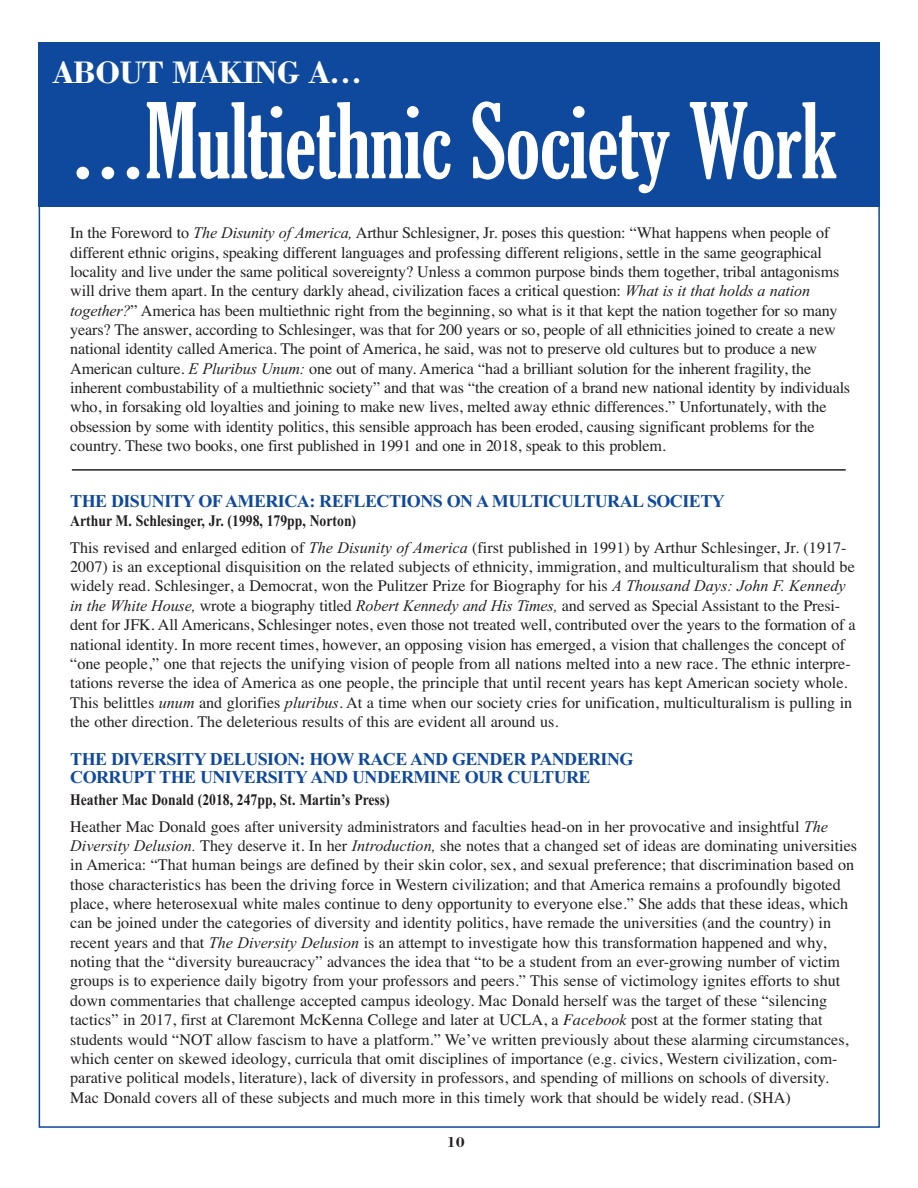
<style>
.page{position:relative;width:918px;height:1188px;background:#fff}
.page>*{position:absolute;margin:0;border:0;box-sizing:border-box;transform-origin:0 0}
.t1{font:extra-condensed 100.5px "Gloucester";letter-spacing:-.005em;color:#fff}
.t2{font:700 33px "Bodoni BT";letter-spacing:-.035em;color:#fff}
.t3{font:700 18px/18.6px "Times New Roman";letter-spacing:-.03em;color:#0f499d}
.t4{font:16.2px/19.4px "Times";color:#231f20}
.t5{font:700 16.2px "Times New Roman";color:#231f20;scale:.85 1}
.t6{font:700 15px "Bodoni BT";color:#231f20}
.s1{font-family:"Times New Roman";font-style:italic}
.s2{font-style:italic}
</style>
<div class="page">
<hr style="left:72px;top:469px;width:774px;height:2px;background:#231f20">
<div style="left:39px;top:42px;width:841px;height:165px;background:#0f499d"></div>
<h2 class="t2" style="left:52px;top:62px;width:311px">ABOUT MAKING A…</h2>
<h1 class="t1" style="left:70px;top:85px;width:768px">…Multiethnic Society Work</h1>
<p class="t4" style="left:70px;top:223px;width:782px">In the Foreword to <span class="s1">The Disunity of America,</span> Arthur Schlesigner, Jr. poses this question: “What happens when people of different ethnic origins, speaking different languages and professing different religions, settle in the same geographical locality and live under the same political sovereignty? Unless a common purpose binds them together, tribal antagonisms will drive them apart. In the century darkly ahead, civilization faces a critical question: <span class="s1">What is it that holds a nation together?</span>” America has been multiethnic right from the beginning, so what is it that kept the nation together for so many years? The answer, according to Schlesinger, was that for 200 years or so, people of all ethnicities joined to create a new national identity called America. The point of America, he said, was not to preserve old cultures but to produce a new American culture. <span class="s1">E Pluribus Unum:</span> one out of many. America “had a brilliant solution for the inherent fragility, the inherent combustability of a multiethnic society” and that was “the creation of a brand new national identity by individuals who, in forsaking old loyalties and joining to make new lives, melted away ethnic differences.” Unfortunately, with the obsession by some with identity politics, this sensible approach has been eroded, causing significant problems for the country. These two books, one first published in 1991 and one in 2018, speak to this problem.</p>
<p class="t3" style="left:70px;top:491px;width:656px">THE DISUNITY OFAMERICA: REFLECTIONS ON A MULTICULTURAL SOCIETY</p>
<p class="t5" style="left:70px;top:511px;width:338px">Arthur M. Schlesinger, Jr. (1998, 179pp, Norton)</p>
<p class="t4" style="left:70px;top:538px;width:787px">This revised and enlarged edition of <span class="s1">The Disunity of America</span> (first published in 1991) by Arthur Schlesinger, Jr. (1917- 2007) is an exceptional disquisition on the related subjects of ethnicity, immigration, and multiculturalism that should be widely read. Schlesinger, a Democrat, won the Pulitzer Prize for Biography for his <span class="s1">A Thousand Days: John F. Kennedy in the White House,</span> wrote a biography titled <span class="s1">Robert Kennedy and His Times,</span> and served as Special Assistant to the Presi&shy;dent for JFK. All Americans, Schlesinger notes, even those not treated well, contributed over the years to the formation of a national identity. In more recent times, however, an opposing vision has emerged, a vision that challenges the concept of “one people,” one that rejects the unifying vision of people from all nations melted into a new race. The ethnic interpre&shy;tations reverse the idea of America as one people, the principle that until recent years has kept American society whole.<br>This belittles <span class="s1">unum</span> and glorifies <span class="s1">pluribus</span>. At a time when our society cries for unification, multiculturalism is pulling in the other direction. The deleterious results of this are evident all around us.</p>
<p class="t3" style="left:70px;top:749px;width:565px">THE DIVERSITY DELUSION: HOW RACE AND GENDER PANDERING<br>CORRUPT THE UNIVERSITYAND UNDERMINE OUR CULTURE</p>
<p class="t5" style="left:70px;top:790px;width:378px">Heather Mac Donald (2018, 247pp, St. Martin’s Press)</p>
<p class="t4" style="left:70px;top:816px;width:788px">Heather Mac Donald goes after university administrators and faculties head-on in her provocative and insightful <span class="s1">The Diversity Delusion.</span> They deserve it. In her <span class="s1">Introduction,</span> she notes that a changed set of ideas are dominating universities in America: “That human beings are defined by their skin color, sex, and sexual preference; that discrimination based on those characteristics has been the driving force in Western civilization; and that America remains a profoundly bigoted place, where heterosexual white males continue to deny opportunity to everyone else.” She adds that these ideas, which can be joined under the categories of diversity and identity politics, have remade the universities (and the country) in recent years and that <span class="s1">The Diversity Delusion</span> is an attempt to investigate how this transformation happened and why, noting that the “diversity bureaucracy” advances the idea that “to be a student from an ever-growing number of victim groups is to experience daily bigotry from your professors and peers.” This sense of victimology ignites efforts to shut down commentaries that challenge accepted campus ideology. Mac Donald herself was the target of these “silencing tactics” in 2017, first at Claremont McKenna College and later at UCLA, a <span class="s2">Facebook</span> post at the former stating that students would “NOT allow fascism to have a platform.” We’ve written previously about these alarming circumstances, which center on skewed ideology, curricula that omit disciplines of importance (e.g. civics, Western civilization, com&shy;parative political models, literature), lack of diversity in professors, and spending of millions on schools of diversity.<br>Mac Donald covers all of these subjects and much more in this timely work that should be widely read. (SHA)</p>
<p class="t6" style="left:447px;top:1137px;width:20px">10</p>
</div>
